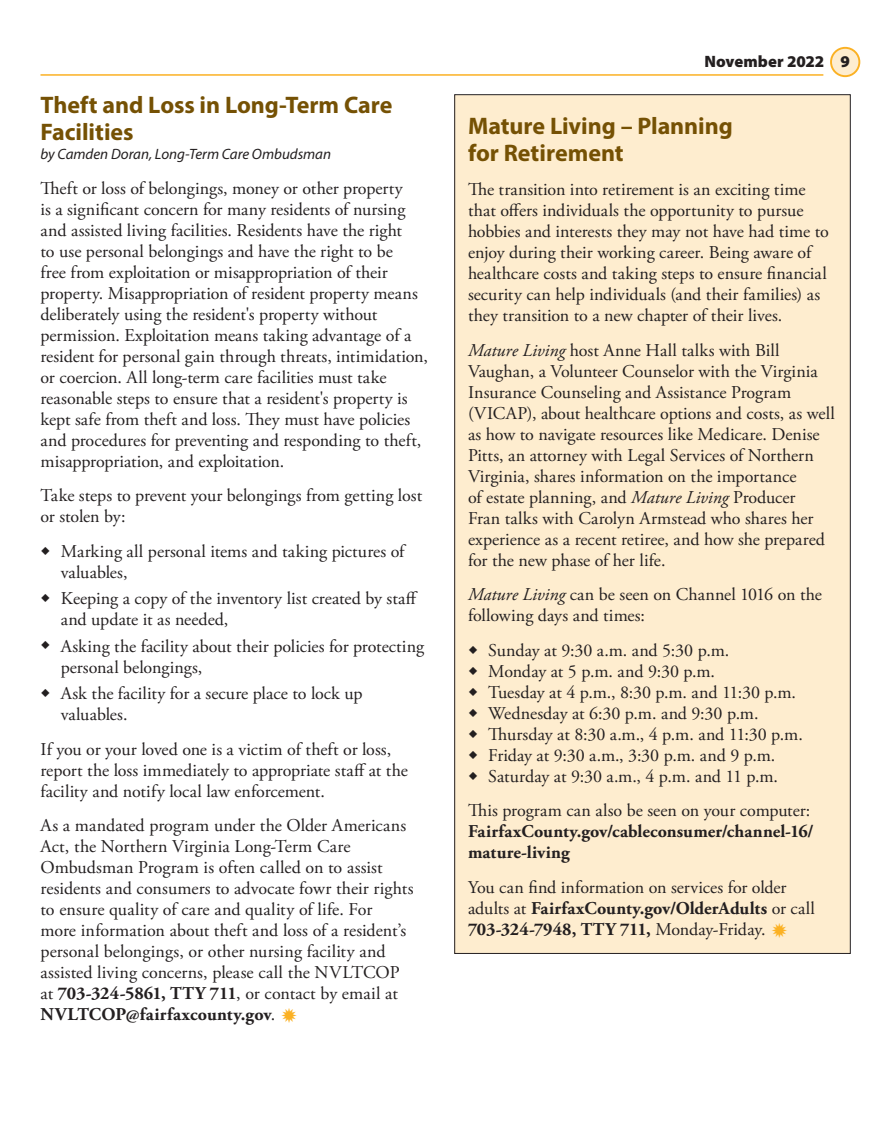
<style>
.page{position:relative;width:891px;height:1134px;background:#fff}
.page>*{position:absolute;margin:0;border:0;box-sizing:border-box;transform-origin:0 0}
.t1{font:700 24px/27px "Myriad Pro";letter-spacing:-.005em;color:#755104}
.t2{font:18px/21px "Adobe Garamond Pro";color:#231f20}
.t3{font:700 18px/21px "Adobe Garamond Pro";letter-spacing:.01em;color:#231f20}
.t4{font:900 16.5px "Myriad Pro";color:#231f20}
.t5{font:italic 15px "Myriad Pro";color:#231f20}
.s1{font-weight:700}
.s2{font-style:italic}
</style>
<div class="page">
<hr style="left:40px;top:74px;width:783px;height:2px;background:#fbb123">
<div style="left:831px;top:48px;width:28px;height:28px;background:#feedcf;border-radius:50%"></div>
<div style="left:830px;top:47px;width:30px;height:30px;border:2px solid #fbb123;border-radius:50%"></div>
<div style="left:455px;top:95px;width:395px;height:858px;background:#feedcf"></div>
<h1 class="t1" style="left:40px;top:91px;width:353px">Theft and Loss in Long-Term Care<br>Facilities</h1>
<p class="t5" style="left:40px;top:145px;width:292px">by Camden Doran, Long-Term Care Ombudsman</p>
<p class="t2" style="left:40px;top:178px;width:389px">Theft or loss of belongings, money or other property<br>is a significant concern for many residents of nursing and assisted living facilities. Residents have the right<br>to use personal belongings and have the right to be<br>free from exploitation or misappropriation of their property. Misappropriation of resident property means deliberately using the resident's property without permission. Exploitation means taking advantage of a resident for personal gain through threats, intimidation, or coercion. All long-term care facilities must take reasonable steps to ensure that a resident's property is kept safe from theft and loss. They must have policies and procedures for preventing and responding to theft, misappropriation, and exploitation.</p>
<p class="t2" style="left:40px;top:486px;width:383px">Take steps to prevent your belongings from getting lost or stolen by:</p>
<p class="t2" style="left:61px;top:541px;width:345px;text-indent:-20px">○ Marking all personal items and taking pictures of valuables,</p>
<p class="t2" style="left:61px;top:589px;width:359px;text-indent:-20px">○ Keeping a copy of the inventory list created by staff and update it as needed,</p>
<p class="t2" style="left:61px;top:636px;width:365px;text-indent:-20px">○ Asking the facility about their policies for protecting personal belongings,</p>
<p class="t2" style="left:61px;top:684px;width:303px;text-indent:-20px">○ Ask the facility for a secure place to lock up valuables.</p>
<p class="t2" style="left:40px;top:739px;width:369px">If you or your loved one is a victim of theft or loss, report the loss immediately to appropriate staff at the facility and notify local law enforcement.</p>
<p class="t2" style="left:40px;top:816px;width:374px">As a mandated program under the Older Americans Act, the Northern Virginia Long-Term Care Ombudsman Program is often called on to assist residents and consumers to advocate fowr their rights to ensure quality of care and quality of life. For<br>more information about theft and loss of a resident’s personal belongings, or other nursing facility and assisted living concerns, please call the NVLTCOP at <span class="s1">703-324-5861, TTY 711</span>, or contact by email at <span class="s1">NVLTCOP@fairfaxcounty.gov</span>.</p>
<p class="t4" style="left:704px;top:51px;width:148px">November 2022 9</p>
<h1 class="t1" style="left:468px;top:111px;width:266px">Mature Living – Planning for Retirement</h1>
<p class="t2" style="left:468px;top:180px;width:362px">The transition into retirement is an exciting time that offers individuals the opportunity to pursue hobbies and interests they may not have had time to enjoy during their working career. Being aware of healthcare costs and taking steps to ensure financial security can help individuals (and their families) as they transition to a new chapter of their lives.</p>
<p class="t2" style="left:468px;top:340px;width:368px"><span class="s2">Mature Living</span> host Anne Hall talks with Bill Vaughan, a Volunteer Counselor with the Virginia Insurance Counseling and Assistance Program (VICAP), about healthcare options and costs, as well as how to navigate resources like Medicare. Denise Pitts, an attorney with Legal Services of Northern Virginia, shares information on the importance<br>of estate planning, and <span class="s2">Mature Living</span> Producer<br>Fran talks with Carolyn Armstead who shares her experience as a recent retiree, and how she prepared for the new phase of her life.</p>
<p class="t2" style="left:468px;top:585px;width:356px"><span class="s2">Mature Living</span> can be seen on Channel 1016 on the following days and times:</p>
<p class="t2" style="left:468px;top:640px;width:263px">○ Sunday at 9:30 a.m. and 5:30 p.m.</p>
<p class="t2" style="left:468px;top:661px;width:249px">○ Monday at 5 p.m. and 9:30 p.m.</p>
<p class="t2" style="left:468px;top:682px;width:330px">○ Tuesday at 4 p.m., 8:30 p.m. and 11:30 p.m.</p>
<p class="t2" style="left:468px;top:703px;width:292px">○ Wednesday at 6:30 p.m. and 9:30 p.m.</p>
<p class="t2" style="left:468px;top:724px;width:336px">○ Thursday at 8:30 a.m., 4 p.m. and 11:30 p.m.</p>
<p class="t2" style="left:468px;top:745px;width:309px">○ Friday at 9:30 a.m., 3:30 p.m. and 9 p.m.</p>
<p class="t2" style="left:468px;top:759px;width:344px;line-height:34.5px">○ Saturday at 9:30 a.m., 4 p.m. and 11 p.m.<br>This program can also be seen on your computer:</p>
<p class="t3" style="left:468px;top:821px;width:347px">FairfaxCounty.gov/cableconsumer/channel-16/ mature-living</p>
<p class="t2" style="left:468px;top:877px;width:349px">You can find information on services for older adults at <span class="s1">FairfaxCounty.gov/OlderAdults</span> or call<br><span class="s1">703-324-7948, TTY 711,</span> Monday-Friday.</p>
</div>
